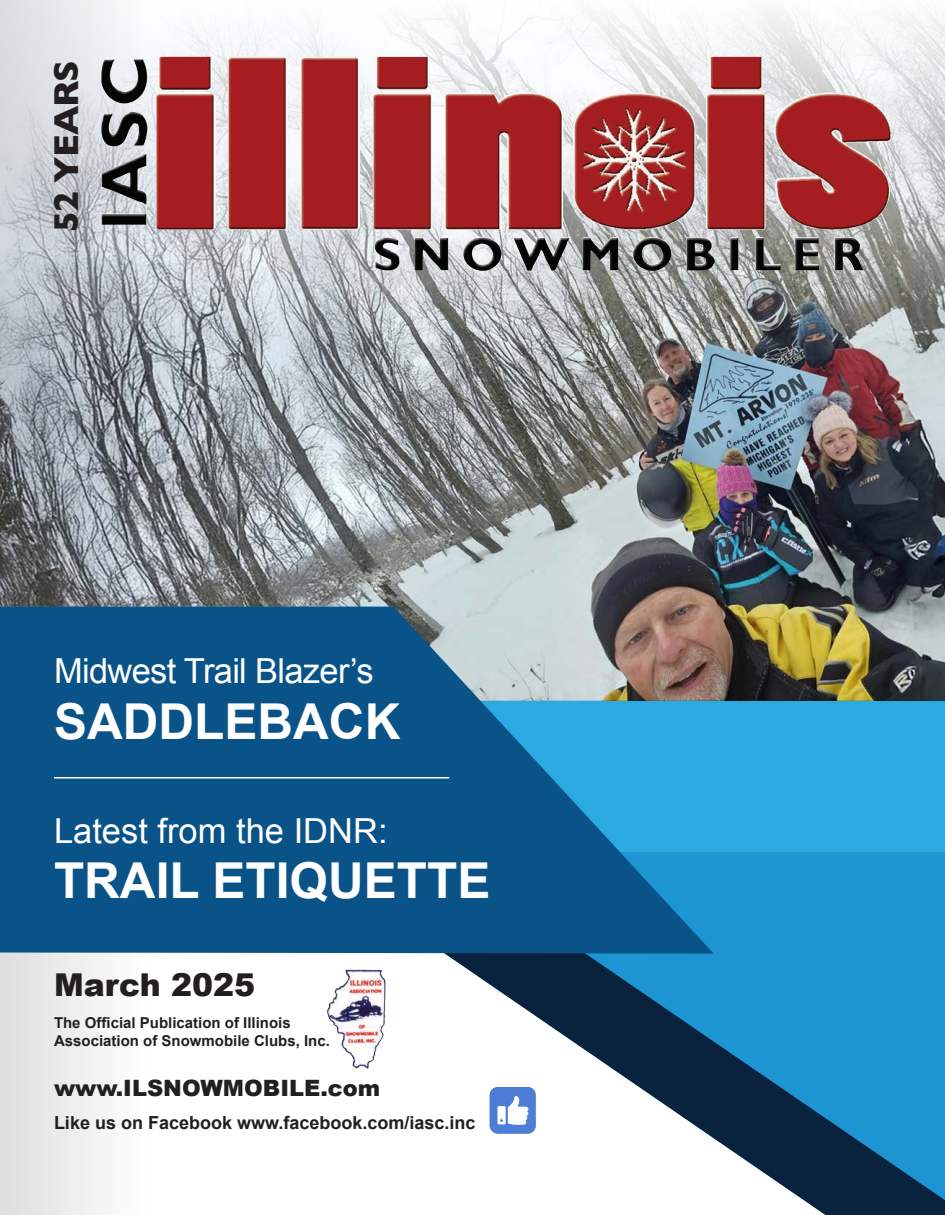
<style>
.page{position:relative;width:945px;height:1215px;background:#fff}
.page>*{position:absolute;margin:0;border:0;box-sizing:border-box;transform-origin:0 0}
.t1{font:700 49.5px "Arial";color:#fff}
.t2{font:700 35.25px "Gill Sans";letter-spacing:-.03em;color:#231f20}
.t3{font:34.5px "Arial";letter-spacing:-.02em;color:#fff}
.t4{font:34.5px "Arial";color:#fff}
.t5{font:900 31.5px "Arial";color:#231f20}
.t6{font:900 22.5px "Arial";color:#231f20}
.t7{font:700 18px "Arial";color:#231f20}
.t8{font:700 15px/18px "Arial";color:#231f20}
</style>
<div class="page">
<img style="left:145px;top:11px;width:800px;height:596px">
<img style="left:714px;top:607px;width:231px;height:345px">
<div style="left:714px;top:701px;width:231px;height:150px;background:#2baae1"></div>
<svg style="left:445px;top:952px;width:500px;height:263px"></svg>
<svg style="left:0;top:0;width:145px;height:1215px;background:#bbbfc3"></svg>
<svg style="left:0;top:607px;width:714px;height:347px;background:#1e6696"></svg>
<svg style="left:489px;top:1087px;width:47px;height:47px"></svg>
<div style="left:489px;top:1086px;width:48px;height:49px;border:1px solid #fff;border-radius:8px"></div>
<img style="left:327px;top:969px;width:59px;height:100px">
<img style="left:101px;top:57px;width:726px;height:174px">
<hr style="left:54px;top:777px;width:395px;height:2px;background:#fff">
<p class="t2" style="left:38px;top:232px;width:173px;rotate:-90deg">52 YEARS</p>
<p class="t3" style="left:54px;top:649px;width:321px">Midwest Trail Blazer’s</p>
<p class="t1" style="left:54px;top:689px;width:348px">SADDLEBACK</p>
<p class="t4" style="left:54px;top:809px;width:335px">Latest from the IDNR:</p>
<p class="t1" style="left:54px;top:848px;width:438px">TRAIL ETIQUETTE</p>
<p class="t5" style="left:54px;top:962px;width:203px">March 2025</p>
<p class="t8" style="left:54px;top:1014px;width:277px">The Official Publication of Illinois<br>Association of Snowmobile Clubs, Inc.</p>
<p class="t6" style="left:54px;top:1072px;width:328px">www.ILSNOWMOBILE.com</p>
<p class="t7" style="left:54px;top:1111px;width:423px">Like us on Facebook www.facebook.com/iasc.inc</p>
</div>
